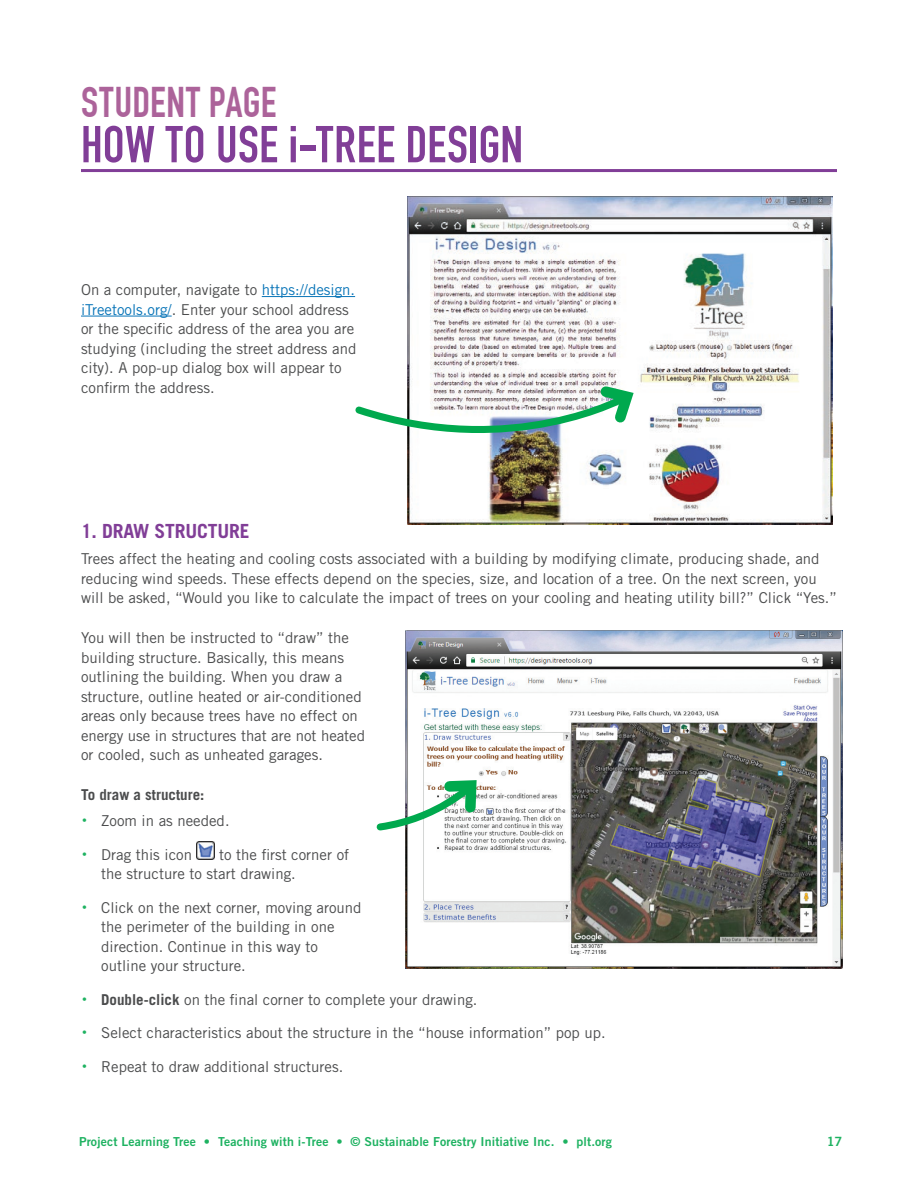
<style>
.page{position:relative;width:918px;height:1188px;background:#fff}
.page>*{position:absolute;margin:0;border:0;box-sizing:border-box;transform-origin:0 0}
.t1{font:700 51px "DIN Condensed";letter-spacing:.005em;color:#813e97}
.t2{font:700 42px "DIN Condensed";letter-spacing:.01em;color:#ac639a}
.t3{font:700 19.5px "Trade Gothic";letter-spacing:-.01em;color:#813e97}
.t4{font:15px/19.5px "Trade Gothic";color:#4b4c4d}
.t5{font:700 15px/26.2px "Trade Gothic";color:#4b4c4d}
.t6{font:12.75px "Trade Gothic Bold Two";color:#1eb261}
.t7{font:12.3px "Trade Gothic Bold Two";letter-spacing:.01em;color:#1eb261}
.s1{color:#0975b8}
.s2{font-family:"Trade Gothic Bold Two";font-weight:400;font-size:22.5px;color:#1eb261}
.s3{font-weight:400}
.s4{font-family:"Trade Gothic Bold Two";font-size:22.5px;color:#1eb261}
.s5{font-weight:700}
</style>
<div class="page">
<hr style="left:81px;top:169px;width:756px;height:3px;background:#813e97">
<hr style="left:262px;top:296px;width:93px;height:1px;background:#0975b8">
<hr style="left:81px;top:316px;width:91px;height:1px;background:#0975b8">
<img style="left:197px;top:842px;width:18px;height:18px">
<img style="left:408px;top:197px;width:425px;height:328px">
<img style="left:355px;top:379px;width:285px;height:82px">
<img style="left:406px;top:631px;width:437px;height:337px">
<svg style="left:376px;top:775px;width:106px;height:60px"></svg>
<h2 class="t2" style="left:81px;top:78px;width:197px">STUDENT PAGE</h2>
<h1 class="t1" style="left:81px;top:115px;width:444px">HOW TO USE i-TREE DESIGN</h1>
<p class="t4" style="left:81px;top:280px;width:277px">On a computer, navigate to <span class="s1">https://design. iTreetools.org/</span>. Enter your school address or the specific address of the area you are studying (including the street address and city). A pop-up dialog box will appear to confirm the address.</p>
<h3 class="t3" style="left:81px;top:519px;width:170px">1. DRAW STRUCTURE</h3>
<p class="t4" style="left:81px;top:549px;width:758px">Trees affect the heating and cooling costs associated with a building by modifying climate, producing shade, and reducing wind speeds. These effects depend on the species, size, and location of a tree. On the next screen, you will be asked, “Would you like to calculate the impact of trees on your cooling and heating utility bill?” Click “Yes.”</p>
<p class="t4" style="left:81px;top:628px;width:286px">You will then be instructed to “draw” the building structure. Basically, this means outlining the building. When you draw a structure, outline heated or air-conditioned areas only because trees have no effect on energy use in structures that are not heated or cooled, such as unheated garages.</p>
<p class="t5" style="left:81px;top:781px;width:150px">To draw a structure:<br><span class="s2">·</span> <span class="s3">Zoom in as needed.</span></p>
<p class="t4" style="left:81px;top:844px;width:113px"><span class="s4">·</span> Drag this icon</p>
<p class="t4" style="left:101px;top:844px;width:249px;text-indent:118px">to the first corner of the structure to start drawing.</p>
<p class="t4" style="left:101px;top:897px;width:262px;text-indent:-20px"><span class="s4">·</span> Click on the next corner, moving around the perimeter of the building in one direction. Continue in this way to outline your structure.</p>
<p class="t4" style="left:81px;top:989px;width:398px"><span class="s4">·</span> <span class="s5">Double-click</span> on the final corner to complete your drawing.</p>
<p class="t4" style="left:81px;top:1023px;width:526px"><span class="s4">·</span> Select characteristics about the structure in the “house information” pop up.</p>
<p class="t4" style="left:81px;top:1056px;width:264px"><span class="s4">·</span> Repeat to draw additional structures.</p>
<p class="t7" style="left:79px;top:1134px;width:534px">Project Learning Tree • Teaching with i-Tree • © Sustainable Forestry Initiative Inc. • plt.org</p>
<p class="t6" style="left:827px;top:1133px;width:17px">17</p>
</div>
